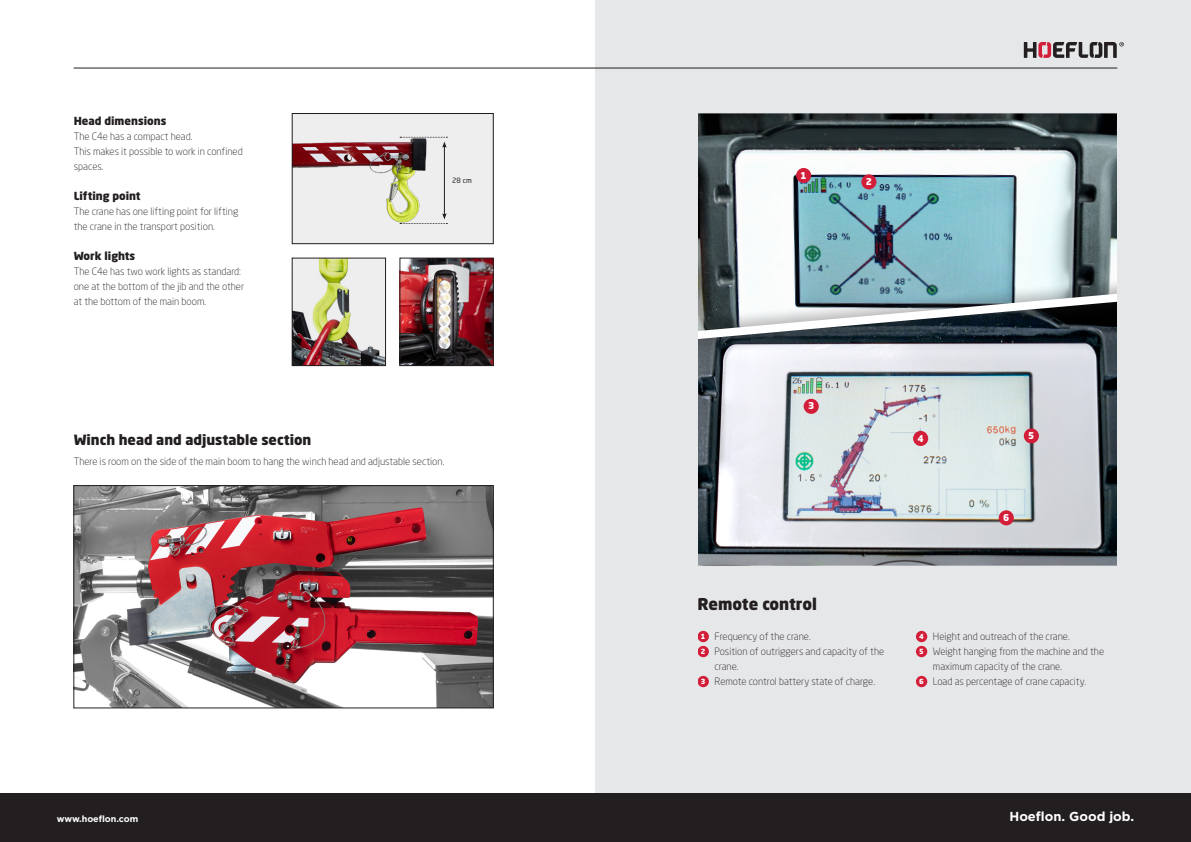
<style>
.page{position:relative;width:1191px;height:842px;background:#fff}
.page>*{position:absolute;margin:0;border:0;box-sizing:border-box;transform-origin:0 0}
.kop_2{font:900 16px "Neo Sans Std";letter-spacing:-.01em;color:#231f20}
.kop_2-2{font:900 14px "Neo Sans Std";color:#231f20}
.t1{font:700 13px "Gotham";color:#fff}
.kop_2-3{font:900 11px "Neo Sans Std";color:#231f20}
.bodytekst{font:300 10px/15px "Neo Sans Std";color:#231f20}
.bodytekst-2{font:900 9.3px "Neo Sans Std";color:#fff}
.t2{font:700 9px "Gotham";color:#fff}
.bodytekst-3{font:7.2px "Neo Sans Std";color:#231f20}
.bodytekst-4{font:900 7px "Neo Sans Std";color:#fff}
</style>
<div class="page">
<svg style="left:292px;top:113px;width:201px;height:131px;background:#d9d1ce"></svg>
<div style="left:595px;top:0;width:596px;height:842px;background:#e6e7e9"></div>
<svg style="left:1023px;top:42px;width:101px;height:16px"></svg>
<img style="left:402px;top:260px;width:89px;height:104px">
<div style="left:400px;top:258px;width:93px;height:108px;border:1px solid #231f20"></div>
<img style="left:76px;top:487px;width:415px;height:219px">
<div style="left:74px;top:485px;width:419px;height:223px;border:1px solid #231f20"></div>
<img style="left:698px;top:113px;width:419px;height:164px">
<img style="left:698px;top:355px;width:419px;height:211px">
<div style="left:697px;top:631px;width:12px;height:11px;background:#d21e39;border-radius:50%"></div>
<div style="left:697px;top:646px;width:12px;height:11px;background:#d21e39;border-radius:50%"></div>
<div style="left:697px;top:676px;width:12px;height:11px;background:#d21e39;border-radius:50%"></div>
<div style="left:916px;top:631px;width:11px;height:11px;background:#d21e39;border-radius:50%"></div>
<div style="left:916px;top:646px;width:11px;height:11px;background:#d21e39;border-radius:50%"></div>
<div style="left:916px;top:676px;width:11px;height:11px;background:#d21e39;border-radius:50%"></div>
<div style="left:669px;top:277px;width:483px;height:78px;background:#231f20;opacity:.75"></div>
<svg style="left:697px;top:287px;width:420px;height:58px;background:#737f85"></svg>
<div style="left:796px;top:168px;width:15px;height:15px;background:#d21e39;border-radius:50%"></div>
<div style="left:861px;top:174px;width:15px;height:15px;background:#d21e39;border-radius:50%"></div>
<div style="left:998px;top:510px;width:15px;height:15px;background:#d21e39;border-radius:50%"></div>
<div style="left:803px;top:399px;width:15px;height:15px;background:#d21e39;border-radius:50%"></div>
<div style="left:913px;top:431px;width:15px;height:15px;background:#d21e39;border-radius:50%"></div>
<div style="left:1023px;top:428px;width:16px;height:15px;background:#d21e39;border-radius:50%"></div>
<hr style="left:74px;top:68px;width:1043px;height:1px;background:#231f20">
<img style="left:292px;top:258px;width:94px;height:108px">
<div style="left:595px;top:114px;width:102px;height:728px;background:#e6e7e9"></div>
<div style="left:1117px;top:114px;width:74px;height:728px;background:#e6e7e9"></div>
<hr style="left:444px;top:146px;width:1px;height:69px;background:#231f20">
<svg style="left:400px;top:137px;width:47px;height:11px"></svg>
<svg style="left:400px;top:213px;width:47px;height:11px"></svg>
<div style="left:0;top:794px;width:1191px;height:48px;background:#231f20"></div>
<p class="kop_2-3" style="left:74px;top:114px;width:94px">Head dimensions</p>
<p class="bodytekst" style="left:74px;top:129px;width:120px">The C4e has a compact head.</p>
<p class="bodytekst" style="left:74px;top:144px;width:170px">This makes it possible to work in confined spaces.</p>
<p class="kop_2-3" style="left:74px;top:189px;width:68px">Lifting point</p>
<p class="bodytekst" style="left:74px;top:204px;width:166px">The crane has one lifting point for lifting the crane in the transport position.</p>
<p class="kop_2-3" style="left:74px;top:249px;width:63px">Work lights</p>
<p class="bodytekst" style="left:74px;top:264px;width:172px">The C4e has two work lights as standard: one at the bottom of the jib and the other at the bottom of the main boom.</p>
<p class="bodytekst-3" style="left:452px;top:176px;width:21px">28 cm</p>
<p class="kop_2-2" style="left:74px;top:431px;width:239px">Winch head and adjustable section</p>
<p class="bodytekst" style="left:74px;top:454px;width:372px">There is room on the side of the main boom to hang the winch head and adjustable section.</p>
<p class="bodytekst-2" style="left:800px;top:169px;width:8px">1</p>
<p class="bodytekst-2" style="left:865px;top:175px;width:8px">2</p>
<p class="bodytekst-2" style="left:808px;top:400px;width:8px">3</p>
<p class="kop_2" style="left:697px;top:594px;width:121px">Remote control</p>
<p class="bodytekst-4" style="left:701px;top:632px;width:6px">1</p>
<p class="bodytekst" style="left:714px;top:629px;width:98px">Frequency of the crane.</p>
<p class="bodytekst-4" style="left:701px;top:647px;width:6px">2</p>
<p class="bodytekst" style="left:714px;top:644px;width:171px">Position of outriggers and capacity of the crane.</p>
<p class="bodytekst-4" style="left:701px;top:677px;width:6px">3</p>
<p class="bodytekst" style="left:714px;top:674px;width:162px">Remote control battery state of charge.</p>
<p class="bodytekst-2" style="left:917px;top:432px;width:8px">4</p>
<p class="bodytekst-2" style="left:1028px;top:429px;width:8px">5</p>
<p class="bodytekst-2" style="left:1003px;top:511px;width:8px">6</p>
<p class="bodytekst-4" style="left:919px;top:632px;width:6px">4</p>
<p class="bodytekst" style="left:933px;top:629px;width:138px">Height and outreach of the crane.</p>
<p class="bodytekst-4" style="left:919px;top:647px;width:6px">5</p>
<p class="bodytekst" style="left:933px;top:644px;width:173px">Weight hanging from the machine and the maximum capacity of the crane.</p>
<p class="bodytekst-4" style="left:919px;top:677px;width:6px">6</p>
<p class="bodytekst" style="left:933px;top:674px;width:155px">Load as percentage of crane capacity.</p>
<p class="t2" style="left:57px;top:813px;width:83px">www.hoeflon.com</p>
<h3 class="t1" style="left:1009px;top:807px;width:126px">Hoeflon. Good job.</h3>
</div>
